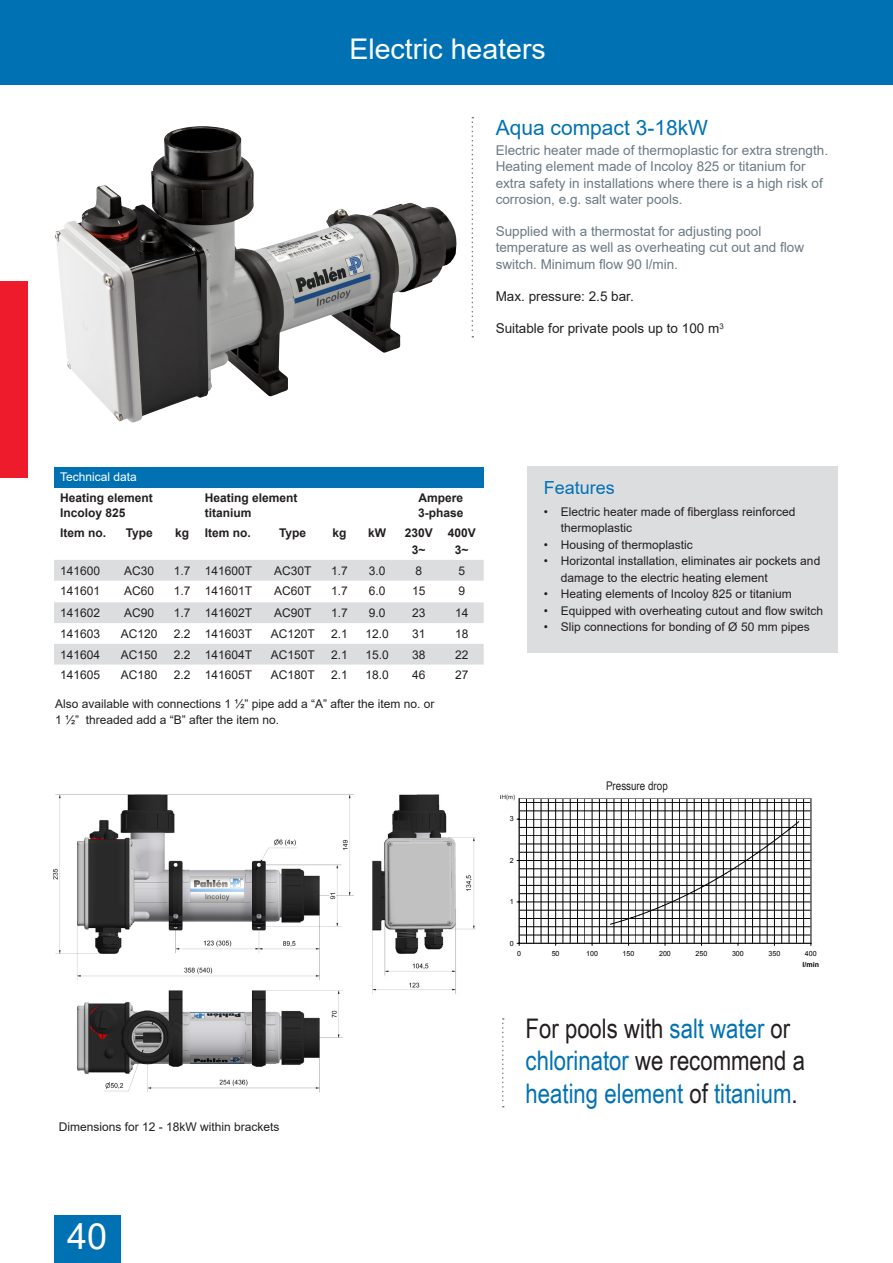
<style>
.page{position:relative;width:893px;height:1263px;background:#fff}
.page>*{position:absolute;margin:0;border:0;box-sizing:border-box;transform-origin:0 0}
.t1{font:36px "Arial";color:#fff}
.Produktrubrik_VIT_i{font:28.5px "Arial";color:#fff}
.t2{font:27px/32.4px "Arial Narrow";color:#0072b4}
.Rubrik_PRODUKT{font:21px "Arial";color:#0072b4}
.Punktlista_grå_ruta{font:18px "Arial";color:#0072b4}
.Text_PRODUKT{font:13.5px/16.2px "Arial";color:#6b7a83}
.Svart_inledning_prod{font:13.5px "Arial";color:#231f20}
.Tabell_brödtext{font:12px/16.5px "Arial";color:#231f20}
.Tabell_brödtext_Cent{font:700 12px/14.4px "Arial";color:#231f20}
.Tabell_brödtext-2{font:700 12px "Arial";color:#231f20}
.Punktlista_grå_ruta-2{font:12px "Arial";color:#231f20}
.t3{font:12px "Arial";color:#fff}
.Ny_teaser-text{font:12px "Arial Narrow";color:#231f20}
.t4{font:7.05px "Arial";color:#000}
.t5{font:700 7.05px/11.2px "Arial";color:#000;text-align:center}
.Registerflikar{font:6px "Arial";color:#231f1f}
.s1{font-weight:400}
.s2{color:#231f20}
</style>
<div class="page">
<div style="left:54px;top:1215px;width:66px;height:48px;background:#0072b4"></div>
<div style="left:0;top:0;width:893px;height:85px;background:#0072b4"></div>
<img style="left:54px;top:130px;width:403px;height:293px">
<div style="left:527px;top:467px;width:310px;height:186px;background:#dcdddf"></div>
<svg style="left:472px;top:117px;width:1px;height:221px"></svg>
<img style="left:52px;top:794px;width:423px;height:299px">
<svg style="left:502px;top:1018px;width:2px;height:89px"></svg>
<div style="left:54px;top:467px;width:430px;height:20px;background:#0072b4"></div>
<svg style="left:54px;top:560px;width:430px;height:104px"></svg>
<svg style="left:516px;top:798px;width:296px;height:148px"></svg>
<div style="left:0;top:281px;width:27px;height:197px;background:#ee1b2d"></div>
<p class="Produktrubrik_VIT_i" style="left:349px;top:30px;width:198px">Electric heaters</p>
<p class="Rubrik_PRODUKT" style="left:496px;top:113px;width:214px">Aqua compact 3-18kW</p>
<p class="Text_PRODUKT" style="left:496px;top:142px;width:334px">Electric heater made of thermoplastic for extra strength.<br>Heating element made of Incoloy 825 or titanium for extra safety in installations where there is a high risk of corrosion, e.g. salt water pools.</p>
<p class="Text_PRODUKT" style="left:496px;top:223px;width:267px">Supplied with a thermostat for adjusting pool</p>
<p class="Text_PRODUKT" style="left:496px;top:239px;width:310px">temperature as well as overheating cut out and flow switch. Minimum flow 90 l/min.</p>
<p class="Svart_inledning_prod" style="left:496px;top:287px;width:140px">Max. pressure: 2.5 bar.</p>
<p class="Svart_inledning_prod" style="left:496px;top:319px;width:230px">Suitable for private pools up to 100 m<sup>3</sup></p>
<p class="t3" style="left:60px;top:469px;width:78px">Technical data</p>
<p class="Tabell_brödtext_Cent" style="left:60px;top:491px;width:94px">Heating element<br>Incoloy 825</p>
<p class="Tabell_brödtext_Cent" style="left:205px;top:491px;width:94px">Heating element</p>
<p class="Tabell_brödtext_Cent" style="left:205px;top:505px;width:48px">titanium</p>
<p class="Tabell_brödtext_Cent" style="left:418px;top:491px;width:47px">Ampere<br>3-phase</p>
<p class="Tabell_brödtext-2" style="left:60px;top:525px;width:48px">Item no.</p>
<p class="Tabell_brödtext-2" style="left:126px;top:525px;width:29px">Type</p>
<p class="Tabell_brödtext-2" style="left:175px;top:525px;width:16px">kg</p>
<p class="Tabell_brödtext-2" style="left:205px;top:525px;width:48px">Item no.</p>
<p class="Tabell_brödtext-2" style="left:279px;top:525px;width:29px">Type</p>
<p class="Tabell_brödtext-2" style="left:333px;top:525px;width:16px">kg</p>
<p class="Tabell_brödtext-2" style="left:368px;top:525px;width:19px">kW</p>
<p class="Tabell_brödtext-2" style="left:405px;top:525px;width:30px">230V</p>
<p class="Tabell_brödtext-2" style="left:412px;top:541px;width:15px">3~</p>
<p class="Tabell_brödtext-2" style="left:448px;top:525px;width:30px">400V</p>
<p class="Tabell_brödtext-2" style="left:455px;top:541px;width:15px">3~</p>
<p class="Tabell_brödtext" style="left:60px;top:562px;width:42px">141600</p>
<p class="Tabell_brödtext" style="left:124px;top:562px;width:32px">AC30</p>
<p class="Tabell_brödtext" style="left:174px;top:562px;width:18px">1.7</p>
<p class="Tabell_brödtext" style="left:205px;top:562px;width:49px">141600T</p>
<p class="Tabell_brödtext" style="left:274px;top:562px;width:39px">AC30T</p>
<p class="Tabell_brödtext" style="left:331px;top:562px;width:18px">1.7</p>
<p class="Tabell_brödtext" style="left:369px;top:562px;width:18px">3.0</p>
<p class="Tabell_brödtext" style="left:415px;top:562px;width:8px">8</p>
<p class="Tabell_brödtext" style="left:458px;top:562px;width:8px">5</p>
<p class="Tabell_brödtext" style="left:60px;top:583px;width:42px">141601</p>
<p class="Tabell_brödtext" style="left:124px;top:583px;width:32px">AC60</p>
<p class="Tabell_brödtext" style="left:174px;top:583px;width:18px">1.7</p>
<p class="Tabell_brödtext" style="left:205px;top:583px;width:49px">141601T</p>
<p class="Tabell_brödtext" style="left:274px;top:583px;width:39px">AC60T</p>
<p class="Tabell_brödtext" style="left:331px;top:583px;width:18px">1.7</p>
<p class="Tabell_brödtext" style="left:369px;top:583px;width:18px">6.0</p>
<p class="Tabell_brödtext" style="left:412px;top:583px;width:15px">15</p>
<p class="Tabell_brödtext" style="left:458px;top:583px;width:8px">9</p>
<p class="Tabell_brödtext" style="left:60px;top:604px;width:42px">141602</p>
<p class="Tabell_brödtext" style="left:124px;top:604px;width:32px">AC90</p>
<p class="Tabell_brödtext" style="left:174px;top:604px;width:18px">1.7</p>
<p class="Tabell_brödtext" style="left:205px;top:604px;width:49px">141602T</p>
<p class="Tabell_brödtext" style="left:274px;top:604px;width:39px">AC90T</p>
<p class="Tabell_brödtext" style="left:331px;top:604px;width:18px">1.7</p>
<p class="Tabell_brödtext" style="left:369px;top:604px;width:18px">9.0</p>
<p class="Tabell_brödtext" style="left:412px;top:604px;width:15px">23</p>
<p class="Tabell_brödtext" style="left:455px;top:604px;width:15px">14</p>
<p class="Tabell_brödtext" style="left:60px;top:625px;width:42px">141603</p>
<p class="Tabell_brödtext" style="left:121px;top:625px;width:38px">AC120</p>
<p class="Tabell_brödtext" style="left:174px;top:625px;width:18px">2.2</p>
<p class="Tabell_brödtext" style="left:205px;top:625px;width:49px">141603T</p>
<p class="Tabell_brödtext" style="left:271px;top:625px;width:46px">AC120T</p>
<p class="Tabell_brödtext" style="left:331px;top:625px;width:18px">2.1</p>
<p class="Tabell_brödtext" style="left:365px;top:625px;width:25px">12.0</p>
<p class="Tabell_brödtext" style="left:412px;top:625px;width:15px">31</p>
<p class="Tabell_brödtext" style="left:455px;top:625px;width:15px">18</p>
<p class="Tabell_brödtext" style="left:60px;top:646px;width:42px">141604</p>
<p class="Tabell_brödtext" style="left:121px;top:646px;width:38px">AC150</p>
<p class="Tabell_brödtext" style="left:174px;top:646px;width:18px">2.2</p>
<p class="Tabell_brödtext" style="left:205px;top:646px;width:49px">141604T</p>
<p class="Tabell_brödtext" style="left:271px;top:646px;width:46px">AC150T</p>
<p class="Tabell_brödtext" style="left:331px;top:646px;width:18px">2.1</p>
<p class="Tabell_brödtext" style="left:365px;top:646px;width:25px">15.0</p>
<p class="Tabell_brödtext" style="left:412px;top:646px;width:15px">38</p>
<p class="Tabell_brödtext" style="left:455px;top:646px;width:15px">22</p>
<p class="Tabell_brödtext" style="left:60px;top:667px;width:42px">141605</p>
<p class="Tabell_brödtext" style="left:121px;top:667px;width:38px">AC180</p>
<p class="Tabell_brödtext" style="left:174px;top:667px;width:18px">2.2</p>
<p class="Tabell_brödtext" style="left:205px;top:667px;width:49px">141605T</p>
<p class="Tabell_brödtext" style="left:271px;top:667px;width:46px">AC180T</p>
<p class="Tabell_brödtext" style="left:331px;top:667px;width:18px">2.1</p>
<p class="Tabell_brödtext" style="left:365px;top:667px;width:25px">18.0</p>
<p class="Tabell_brödtext" style="left:412px;top:667px;width:15px">46</p>
<p class="Tabell_brödtext" style="left:455px;top:667px;width:15px">27</p>
<p class="Tabell_brödtext" style="left:55px;top:695px;width:381px">Also available with connections 1 ½” pipe add a “A” after the item no. or</p>
<p class="Tabell_brödtext" style="left:55px;top:712px;width:226px">1 ½” threaded add a “B” after the item no.</p>
<p class="Punktlista_grå_ruta-2" style="left:59px;top:1119px;width:222px">Dimensions for 12 - 18kW within brackets</p>
<p class="Punktlista_grå_ruta" style="left:544px;top:476px;width:73px">Features</p>
<p class="Tabell_brödtext" style="left:561px;top:503px;width:236px;text-indent:-17px">• Electric heater made of fiberglass reinforced thermoplastic</p>
<p class="Tabell_brödtext" style="left:544px;top:536px;width:151px">• Housing of thermoplastic</p>
<p class="Tabell_brödtext" style="left:561px;top:552px;width:261px;text-indent:-17px">• Horizontal installation, eliminates air pockets and damage to the electric heating element</p>
<p class="Tabell_brödtext" style="left:544px;top:585px;width:249px">• Heating elements of Incoloy 825 or titanium</p>
<p class="Tabell_brödtext" style="left:544px;top:602px;width:281px">• Equipped with overheating cutout and flow switch</p>
<p class="Tabell_brödtext" style="left:544px;top:618px;width:267px">• Slip connections for bonding of Ø 50 mm pipes</p>
<p class="Registerflikar" style="left:502px;top:793px;width:15px">H(m)</p>
<p class="t5" style="left:500px;top:791px;width:16px">mvp</p>
<p class="t4" style="left:510px;top:814px;width:5px">3</p>
<p class="t4" style="left:510px;top:856px;width:5px">2</p>
<p class="t4" style="left:510px;top:897px;width:5px">1</p>
<p class="t4" style="left:510px;top:938px;width:5px">0</p>
<p class="Ny_teaser-text" style="left:606px;top:777px;width:63px">Pressure drop</p>
<p class="t4" style="left:517px;top:948px;width:5px">0</p>
<p class="t4" style="left:552px;top:948px;width:9px">50</p>
<p class="t4" style="left:586px;top:948px;width:13px">100</p>
<p class="t4" style="left:623px;top:948px;width:13px">150</p>
<p class="t4" style="left:659px;top:948px;width:13px">200</p>
<p class="t4" style="left:695px;top:948px;width:13px">250</p>
<p class="t4" style="left:732px;top:948px;width:13px">300</p>
<p class="t4" style="left:768px;top:948px;width:13px">350</p>
<p class="t5" style="left:803px;top:948px;width:18px"><span class="s1">400 </span>l/min</p>
<p class="t2" style="left:526px;top:1011px;width:281px"><span class="s2">For pools with</span> salt water <span class="s2">or </span>chlorinator <span class="s2">we recommend a </span>heating element <span class="s2">of</span> titanium<span class="s2">.</span></p>
<h1 class="t1" style="left:67px;top:1211px;width:42px">40</h1>
</div>
